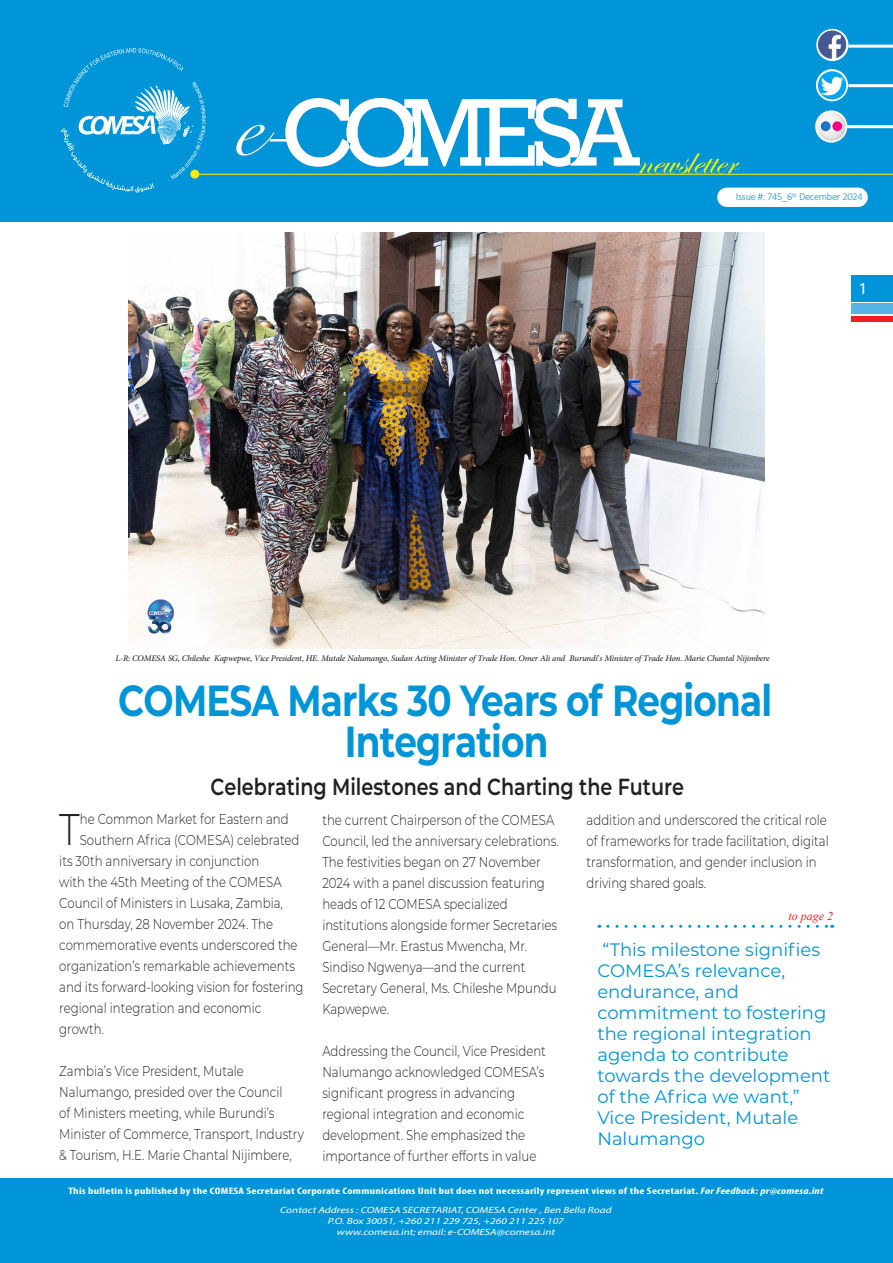
<style>
.page{position:relative;width:893px;height:1263px;background:#fff}
.page>*{position:absolute;margin:0;border:0;box-sizing:border-box;transform-origin:0 0}
.t1{font:300 44.25px "Montserrat";color:#231f20;scale:.82 1}
.t2{font:700 43.5px/40.5px "Montserrat";letter-spacing:-.025em;color:#0095d9;text-align:center;scale:.82 1}
.t3{font:39.45px "Edwardian Script ITC";color:#fff101}
.t4{font:600 23.25px "Montserrat";color:#231f20;scale:.82 1}
.Pull_Quote_-_Under_Dotted_Line__Align_Ri{font:18px/21px "Montserrat";color:#0095d9}
.t5{font:16.5px "Acumin Variable Concept";color:#fff}
.t6{font:300 14.25px/21px "Montserrat";color:#231f20;scale:.82 1}
.t7{font:italic 12px "Adobe Arabic";letter-spacing:-.015em;color:#231f20}
.t8{font:italic 12px "Times New Roman";color:#ee1d23}
.t9{font:300 10.5px "Calibri";letter-spacing:-.03em;color:#0095d9}
.t10{font:700 condensed 9.45px "Myriad Pro";letter-spacing:.02em;color:#fff;scale:1.27 1}
.t11{font:italic 9px "Myriad Pro";color:#fff;scale:1.27 1}
.s1{font-style:italic}
</style>
<div class="page">
<div style="left:851px;top:275px;width:42px;height:26px;background:#0095d9"></div>
<div style="left:851px;top:304px;width:42px;height:10px;background:#54b4e5"></div>
<div style="left:851px;top:316px;width:42px;height:5px;background:#ee1d23"></div>
<div style="left:0;top:1179px;width:893px;height:84px;background:#0095d9"></div>
<div style="left:0;top:0;width:893px;height:222px;background:#0095d9"></div>
<svg style="left:236px;top:98px;width:404px;height:69px"></svg>
<hr style="left:193px;top:174px;width:700px;height:1px;background:#fff101">
<svg style="left:816px;top:29px;width:32px;height:32px"></svg>
<svg style="left:816px;top:69px;width:32px;height:32px"></svg>
<svg style="left:815px;top:110px;width:32px;height:33px"></svg>
<hr style="left:848px;top:45px;width:45px;height:3px;background:#fff">
<hr style="left:848px;top:84px;width:45px;height:3px;background:#fff">
<hr style="left:846px;top:125px;width:47px;height:3px;background:#fff">
<img style="left:818px;top:31px;width:28px;height:28px;border-radius:14px">
<img style="left:818px;top:71px;width:28px;height:28px;border-radius:14px">
<img style="left:817px;top:113px;width:29px;height:28px;border-radius:14px">
<svg style="left:61px;top:48px;width:145px;height:145px"></svg>
<svg style="left:608px;top:925px;width:225px;height:3px"></svg>
<img style="left:129px;top:233px;width:635px;height:415px">
<p class="t3" style="left:637px;top:140px;width:101px">newsletter</p>
<p class="t9" style="left:736px;top:190px;width:128px">Issue #: 745_6<sup>th</sup> December 2024</p>
<p class="t5" style="left:860px;top:277px;width:8px">1</p>
<p class="t7" style="left:116px;top:650px;width:656px">L-R: COMESA SG, Chileshe Kapwepwe, Vice President, HE. Mutale Nalumango, Sudan Acting Minister of Trade Hon. Omer Ali and Burundi’s Minister of Trade Hon. Marie Chantal Nijimbere</p>
<p class="t2" style="left:118px;top:678px;width:799px">COMESA Marks 30 Years of Regional<br>Integration</p>
<p class="t4" style="left:211px;top:770px;width:579px">Celebrating Milestones and Charting the Future</p>
<p class="t1" style="left:59px;top:799px;width:27px">T</p>
<p class="t6" style="left:80px;top:808px;width:256px">he Common Market for Eastern and</p>
<p class="t6" style="left:80px;top:829px;width:269px">Southern Africa (COMESA) celebrated</p>
<p class="t6" style="left:59px;top:850px;width:246px">its 30th anniversary in conjunction</p>
<p class="t6" style="left:59px;top:871px;width:273px">with the 45th Meeting of the COMESA</p>
<p class="t6" style="left:59px;top:892px;width:274px">Council of Ministers in Lusaka, Zambia,</p>
<p class="t6" style="left:59px;top:913px;width:262px">on Thursday, 28 November 2024. The</p>
<p class="t6" style="left:59px;top:934px;width:292px">commemorative events underscored the</p>
<p class="t6" style="left:59px;top:955px;width:289px">organization’s remarkable achievements</p>
<p class="t6" style="left:59px;top:976px;width:300px">and its forward-looking vision for fostering</p>
<p class="t6" style="left:59px;top:997px;width:248px">regional integration and economic</p>
<p class="t6" style="left:59px;top:1018px;width:56px">growth.</p>
<p class="t6" style="left:59px;top:1060px;width:300px">Zambia’s Vice President, Mutale Nalumango, presided over the Council<br>of Ministers meeting, while Burundi’s Minister of Commerce, Transport, Industry &amp; Tourism, H.E. Marie Chantal Nijimbere,</p>
<p class="t6" style="left:322px;top:809px;width:290px">the current Chairperson of the COMESA<br>Council, led the anniversary celebrations.</p>
<p class="t6" style="left:322px;top:851px;width:288px">The festivities began on 27 November 2024 with a panel discussion featuring heads of 12 COMESA specialized institutions alongside former Secretaries General—Mr. Erastus Mwencha, Mr.<br>Sindiso Ngwenya—and the current Secretary General, Ms. Chileshe Mpundu Kapwepwe.</p>
<p class="t6" style="left:322px;top:1040px;width:274px">Addressing the Council, Vice President Nalumango acknowledged COMESA’s significant progress in advancing regional integration and economic development. She emphasized the importance of further efforts in value</p>
<p class="t6" style="left:587px;top:809px;width:297px">addition and underscored the critical role of frameworks for trade facilitation, digital transformation, and gender inclusion in driving shared goals.</p>
<p class="t8" style="left:788px;top:907px;width:46px">to page 2</p>
<p class="Pull_Quote_-_Under_Dotted_Line__Align_Ri" style="left:597px;top:939px;width:235px">“This milestone signifies<br>COMESA’s relevance, endurance, and commitment to fostering the regional integration agenda to contribute towards the development of the Africa we want,”<br>Vice President, Mutale<br>Nalumango</p>
<p class="t10" style="left:68px;top:1185px;width:596px">This bulletin is published by the COMESA Secretariat Corporate Communications Unit but does not necessarily represent views of the Secretariat. <span class="s1">For Feedback: pr@comesa.int</span></p>
<p class="t11" style="left:280px;top:1204px;width:263px">Contact Address : COMESA SECRETARIAT, COMESA Center , Ben Bella Road</p>
<p class="t11" style="left:328px;top:1215px;width:187px">P.O. Box 30051, +260 211 229 725, +260 211 225 107</p>
<p class="t11" style="left:337px;top:1226px;width:173px">www.comesa.int; email: e-COMESA@comesa.int</p>
</div>
